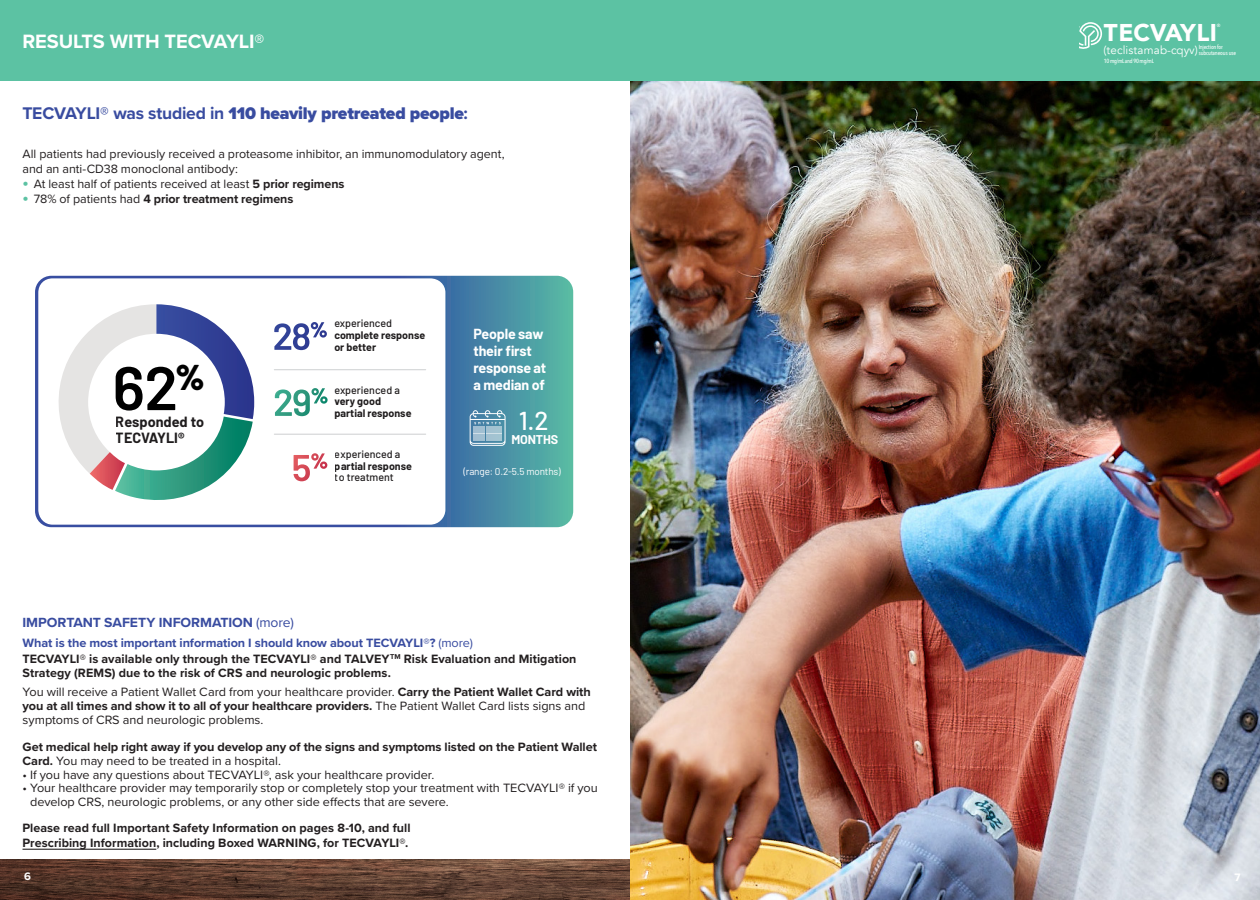
<style>
.page{position:relative;width:1260px;height:900px;background:#fff}
.page>*{position:absolute;margin:0;border:0;box-sizing:border-box;transform-origin:0 0}
.t1{font:600 61.38px "Barlow";color:#000}
.t2{font:500 25.88px "Barlow";color:#fff}
.t3{font:900 24.25px "Avenir";letter-spacing:-.01em;color:#fff}
.t4{font:700 20px "Proxima Nova";letter-spacing:-.005em;color:#fff}
.t5{font:900 17.5px "Proxima Nova";letter-spacing:-.01em;color:#394ca0}
.t6{font:700 14.38px/16.2px "Barlow";color:#1f1c1d}
.t7{font:700 14.25px/17.1px "Barlow";letter-spacing:-.01em;color:#fff}
.t8{font:700 13.75px "Proxima Nova";letter-spacing:-.005em;color:#394ca0}
.t9{font:12.5px/13.8px "Proxima Nova";letter-spacing:-.005em;color:#231f20}
.t10{font:700 12.5px/13.8px "Proxima Nova";color:#231f20}
.t11{font:700 12.5px "Proxima Nova";letter-spacing:-.005em;color:#394ca0}
.t12{font:700 12.5px "Barlow";letter-spacing:-.01em;color:#fff}
.t13{font:11.62px "Avenir";letter-spacing:.01em;color:#fff}
.t14{font:700 11.25px "Proxima Nova";color:#fff}
.t15{font:700 10.62px/11.5px "Barlow";color:#1f1c1d}
.t16{font:500 10.62px "Barlow";color:#1f1c1d}
.t17{font:10px "Barlow";letter-spacing:-.015em;color:#fff}
.t18{font:500 6px "Avenir Next Condensed";letter-spacing:-.04em;color:#fff}
.t19{font:500 6px "Avenir Next Condensed";letter-spacing:-.015em;color:#fff}
.t20{font:500 4.62px "Avenir";color:#fff}
.s1{font-weight:700}
.s2{font-weight:700;font-size:17.5px;color:#5cc2a3}
.s3{font-size:17.5px;color:#5cc2a3}
.s4{font-weight:400}
</style>
<div class="page">
<img style="left:0;top:860px;width:630px;height:40px">
<div style="left:0;top:0;width:1260px;height:81px;background:#5cc2a3"></div>
<hr style="left:22px;top:849px;width:134px;height:1px;background:#231f20">
<svg style="left:35px;top:276px;width:538px;height:251px;background:#4a8fa5"></svg>
<div style="left:38px;top:278px;width:407px;height:247px;background:#fff;border-radius:15px"></div>
<svg style="left:470px;top:410px;width:36px;height:36px"></svg>
<svg style="left:58px;top:304px;width:196px;height:196px"></svg>
<svg style="left:294px;top:453px;width:33px;height:28px"></svg>
<svg style="left:275px;top:388px;width:53px;height:28px"></svg>
<svg style="left:274px;top:322px;width:53px;height:28px"></svg>
<hr style="left:274px;top:369px;width:152px;height:1px;background:#cfd1d2">
<hr style="left:274px;top:434px;width:152px;height:1px;background:#cfd1d2">
<img style="left:630px;top:81px;width:630px;height:819px">
<svg style="left:1079px;top:22px;width:23px;height:27px"></svg>
<p class="t4" style="left:22px;top:27px;width:244px">RESULTS WITH TECVAYLI®</p>
<p class="t5" style="left:23px;top:100px;width:447px"><span class="s1">TECVAYLI® was studied in</span> 110 heavily pretreated people<span class="s1">:</span></p>
<p class="t9" style="left:23px;top:145px;width:484px;line-height:15px">All patients had previously received a proteasome inhibitor, an immunomodulatory agent, and an anti-CD38 monoclonal antibody:</p>
<p class="t9" style="left:23px;top:176px;width:323px"><span class="s2">•</span> At least half of patients received at least <span class="s1">5 prior regimens</span></p>
<p class="t10" style="left:23px;top:191px;width:272px"><span class="s3">•</span> <span class="s4">78% of patients had</span> 4 prior treatment regimens</p>
<h1 class="t1" style="left:113px;top:343px;width:94px">62<sup>%</sup></h1>
<p class="t6" style="left:116px;top:413px;width:90px">Responded to<br>TECVAYLI®</p>
<p class="t16" style="left:334px;top:316px;width:59px">experienced</p>
<p class="t15" style="left:334px;top:329px;width:92px">complete response or better</p>
<p class="t16" style="left:334px;top:382px;width:67px">experienced a</p>
<p class="t15" style="left:334px;top:395px;width:79px">very good partial response</p>
<p class="t16" style="left:335px;top:447px;width:67px">experienced a</p>
<p class="t15" style="left:335px;top:459px;width:79px">partial response</p>
<p class="t16" style="left:335px;top:470px;width:60px">to treatment</p>
<p class="t7" style="left:473px;top:324px;width:74px">People saw their first response at a median of</p>
<h2 class="t2" style="left:518px;top:402px;width:32px">1.2</h2>
<p class="t12" style="left:511px;top:430px;width:48px">MONTHS</p>
<p class="t17" style="left:463px;top:464px;width:99px">(range: 0.2-5.5 months)</p>
<p class="t8" style="left:22px;top:613px;width:273px">IMPORTANT SAFETY INFORMATION <span class="s4">(more)</span></p>
<p class="t11" style="left:22px;top:633px;width:452px">What is the most important information I should know about TECVAYLI®? <span class="s4">(more)</span></p>
<p class="t10" style="left:22px;top:652px;width:556px">TECVAYLI® is available only through the TECVAYLI® and TALVEY<sup>TM</sup> Risk Evaluation and Mitigation<br>Strategy (REMS) due to the risk of CRS and neurologic problems.</p>
<p class="t9" style="left:22px;top:685px;width:570px">You will receive a Patient Wallet Card from your healthcare provider. <span class="s1">Carry the Patient Wallet Card with you at all times and show it to all of your healthcare providers.</span> The Patient Wallet Card lists signs and symptoms of CRS and neurologic problems.</p>
<p class="t10" style="left:22px;top:740px;width:576px">Get medical help right away if you develop any of the signs and symptoms listed on the Patient Wallet<br>Card. <span class="s4">You may need to be treated in a hospital.</span></p>
<p class="t9" style="left:22px;top:767px;width:413px">• If you have any questions about TECVAYLI®, ask your healthcare provider.</p>
<p class="t9" style="left:30px;top:781px;width:569px;text-indent:-8px">• Your healthcare provider may temporarily stop or completely stop your treatment with TECVAYLI® if you develop CRS, neurologic problems, or any other side effects that are severe.</p>
<p class="t10" style="left:22px;top:821px;width:390px;line-height:15px">Please read full Important Safety Information on pages 8-10, and full<br>Prescribing Information, including Boxed WARNING, for TECVAYLI®.</p>
<p class="t3" style="left:1104px;top:12px;width:115px">TECVAYLI</p>
<p class="t20" style="left:1217px;top:21px;width:5px">®</p>
<p class="t13" style="left:1103px;top:43px;width:121px">(teclistamab-cqyv) <sup>Injection</sup> <sup>for</sup></p>
<p class="t19" style="left:1199px;top:50px;width:39px">subcutaneous use</p>
<p class="t18" style="left:1104px;top:57px;width:52px">10 mg/mL and 90 mg/mL</p>
<p class="t14" style="left:24px;top:868px;width:8px">6</p>
<p class="t14" style="left:1237px;top:869px;width:8px">7</p>
<p class="t14" style="left:1235px;top:869px;width:8px">7</p>
</div>
